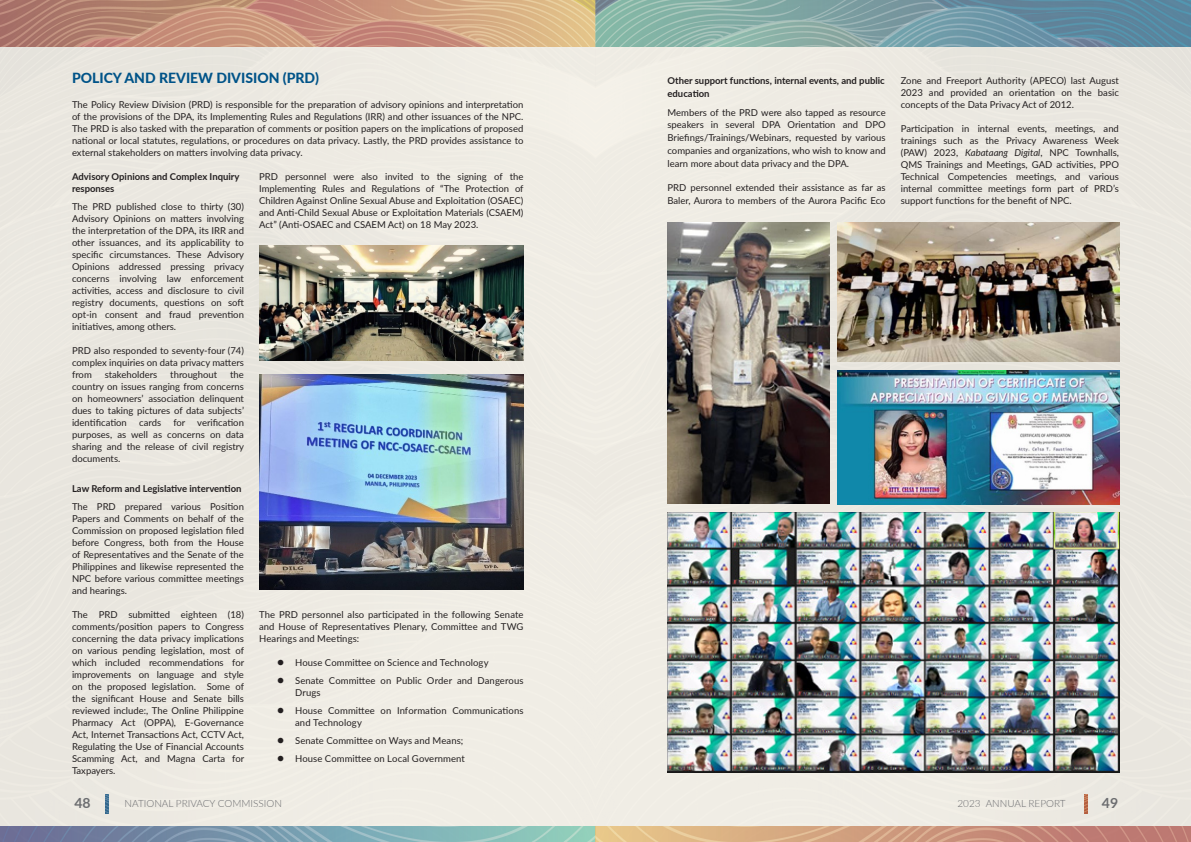
<style>
.page{position:relative;width:1191px;height:842px;background:#fff}
.page>*{position:absolute;margin:0;border:0;box-sizing:border-box;transform-origin:0 0}
.HEADER1{font:800 14px "Lato";color:#005388}
.t1{font:700 14px "Lato";color:#6c6d70}
.t2{font:300 10px "Lato";color:#6c6d70}
.BODI_1{font:9.5px/12px "Lato";color:#231f20;text-align:justify}
.BODI_SUBH_1{font:700 9.5px/12px "Lato";color:#231f20}
.s1{font-style:italic}
</style>
<div class="page">
<div style="left:0;top:47px;width:1191px;height:779px;background:#edeae2"></div>
<img style="left:105px;top:794px;width:3px;height:19px">
<img style="left:1084px;top:794px;width:3px;height:19px">
<img style="left:0;top:0;width:1191px;height:47px">
<img style="left:0;top:826px;width:1191px;height:16px">
<img style="left:259px;top:246px;width:265px;height:114px">
<img style="left:259px;top:375px;width:265px;height:214px">
<img style="left:667px;top:222px;width:162px;height:281px">
<img style="left:837px;top:222px;width:282px;height:140px">
<img style="left:837px;top:370px;width:282px;height:134px">
<img style="left:667px;top:512px;width:452px;height:260px">
<svg style="left:278px;top:660px;width:5px;height:5px"></svg>
<svg style="left:278px;top:678px;width:5px;height:5px"></svg>
<svg style="left:278px;top:708px;width:5px;height:5px"></svg>
<svg style="left:278px;top:738px;width:5px;height:5px"></svg>
<svg style="left:278px;top:756px;width:5px;height:5px"></svg>
<p class="HEADER1" style="left:72px;top:68px;width:248px">POLICY AND REVIEW DIVISION (PRD)</p>
<p class="BODI_1" style="left:72px;top:98px;width:453px">The Policy Review Division (PRD) is responsible for the preparation of advisory opinions and interpretation of the provisions of the DPA, its Implementing Rules and Regulations (IRR) and other issuances of the NPC.<br>The PRD is also tasked with the preparation of comments or position papers on the implications of proposed national or local statutes, regulations, or procedures on data privacy. Lastly, the PRD provides assistance to external stakeholders on matters involving data privacy.</p>
<p class="BODI_SUBH_1" style="left:72px;top:170px;width:169px">Advisory Opinions and Complex Inquiry responses</p>
<p class="BODI_1" style="left:72px;top:200px;width:174px">The PRD published close to thirty (30)<br>Advisory Opinions on matters involving the interpretation of the DPA, its IRR and other issuances, and its applicability to specific circumstances. These Advisory Opinions addressed pressing privacy concerns involving law enforcement activities, access and disclosure to civil registry documents, questions on soft opt-in consent and fraud prevention initiatives, among others.</p>
<p class="BODI_1" style="left:72px;top:344px;width:173px">PRD also responded to seventy-four (74) complex inquiries on data privacy matters from</p>
<p class="BODI_1" style="left:259px;top:170px;width:266px">PRD personnel were also invited to the signing of the Implementing Rules and Regulations of “The Protection of Children Against Online Sexual Abuse and Exploitation (OSAEC) and Anti-Child Sexual Abuse or Exploitation Materials (CSAEM)<br>Act” (Anti-OSAEC and CSAEM Act) on 18 May 2023.</p>
<p class="BODI_1" style="left:72px;top:368px;width:173px;text-indent:158px">the country on issues ranging from concerns on homeowners’ association delinquent dues to taking pictures of data subjects’ identification</p>
<p class="BODI_1" style="left:105px;top:368px;width:54px">stakeholders</p>
<p class="BODI_1" style="left:170px;top:368px;width:48px">throughout</p>
<p class="BODI_1" style="left:139px;top:416px;width:23px">cards</p>
<p class="BODI_1" style="left:72px;top:416px;width:174px;text-indent:101px">for verification purposes, as well as concerns on data sharing and the release of civil registry documents.</p>
<p class="BODI_SUBH_1" style="left:72px;top:482px;width:171px">Law Reform and Legislative intervention</p>
<p class="BODI_1" style="left:72px;top:500px;width:173px">The PRD prepared various Position Papers and Comments on behalf of the Commission on proposed legislation filed before Congress, both from the House of Representatives and the Senate of the Philippines and likewise represented the NPC before various committee meetings and hearings.</p>
<p class="BODI_1" style="left:72px;top:608px;width:174px">The PRD submitted eighteen (18) comments/position papers to Congress concerning the data privacy implications on various pending legislation, most of which included recommendations for improvements on language and style on the proposed legislation. Some of the significant House and Senate bills reviewed include:, The Online Philippine Pharmacy Act (OPPA), E-Governance Act, Internet Transactions Act, CCTV Act, Regulating the Use of Financial Accounts Scamming Act, and Magna Carta for Taxpayers.</p>
<p class="BODI_1" style="left:259px;top:608px;width:266px">The PRD personnel also participated in the following Senate and House of Representatives Plenary, Committee and TWG Hearings and Meetings:</p>
<p class="BODI_1" style="left:295px;top:656px;width:195px">House Committee on Science and Technology</p>
<p class="BODI_1" style="left:295px;top:674px;width:230px">Senate Committee on Public Order and Dangerous<br>Drugs</p>
<p class="BODI_1" style="left:295px;top:704px;width:230px">House Committee on Information Communications and Technology</p>
<p class="BODI_1" style="left:295px;top:734px;width:170px">Senate Committee on Ways and Means;</p>
<p class="BODI_1" style="left:295px;top:752px;width:171px">House Committee on Local Government</p>
<p class="BODI_SUBH_1" style="left:667px;top:74px;width:219px;line-height:12.8px">Other support functions, internal events, and public education</p>
<p class="BODI_1" style="left:667px;top:105px;width:220px;line-height:12.8px">Members of the PRD were also tapped as resource speakers in several DPA Orientation and DPO Briefings/Trainings/Webinars, requested by various companies and organizations, who wish to know and learn more about data privacy and the DPA.</p>
<p class="BODI_1" style="left:667px;top:181px;width:220px;line-height:12.8px">PRD personnel extended their assistance as far as<br>Baler, Aurora to members of the Aurora Pacific Eco</p>
<p class="BODI_1" style="left:900px;top:74px;width:220px">Zone and Freeport Authority (APECO) last August 2023 and provided an orientation on the basic concepts of the Data Privacy Act of 2012.</p>
<p class="BODI_1" style="left:900px;top:122px;width:220px">Participation in internal events, meetings, and trainings such as the Privacy Awareness Week (PAW) 2023, <span class="s1">Kabataang Digital</span>, NPC Townhalls, QMS Trainings and Meetings, GAD activities, PPO Technical Competencies meetings, and various internal committee meetings form part of PRD’s support functions for the benefit of NPC.</p>
<h1 class="t1" style="left:74px;top:793px;width:18px">48</h1>
<p class="t2" style="left:125px;top:797px;width:159px">NATIONAL PRIVACY COMMISSION</p>
<p class="t2" style="left:957px;top:797px;width:110px">2023 ANNUAL REPORT</p>
<h1 class="t1" style="left:1102px;top:793px;width:18px">49</h1>
</div>
